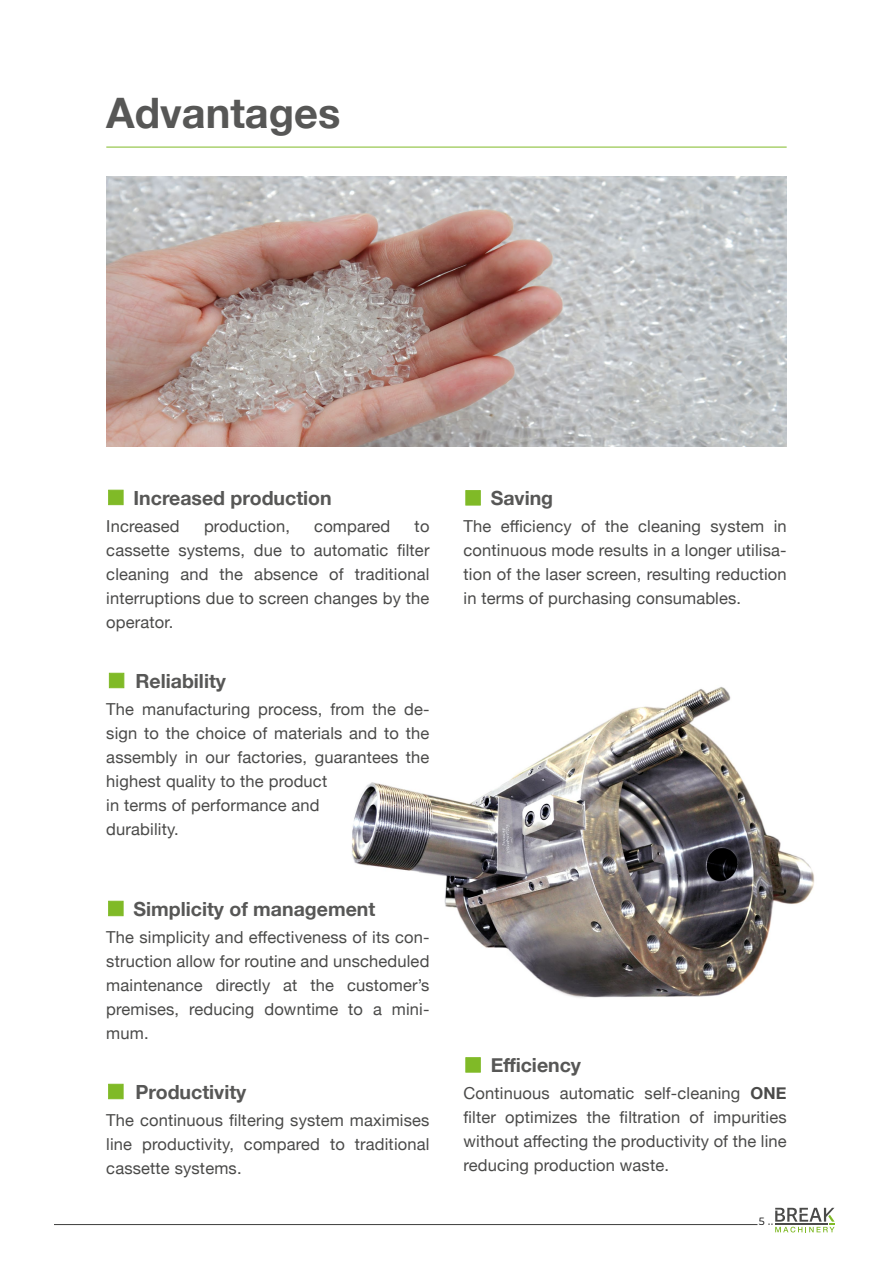
<style>
.page{position:relative;width:893px;height:1263px;background:#fff}
.page>*{position:absolute;margin:0;border:0;box-sizing:border-box;transform-origin:0 0}
.t1{font:700 42px "Helvetica Neue";color:#575756}
.t2{font:700 19.5px "Helvetica Neue";color:#575756}
.t3{font:16.5px/24px "Helvetica Neue";letter-spacing:.01em;color:#4a4a49;text-align:justify}
.t4{font:10.5px "Montserrat";color:#000}
.s1{font-weight:700}
</style>
<div class="page">
<img style="left:352px;top:687px;width:462px;height:311px">
<img style="left:106px;top:176px;width:681px;height:270px">
<hr style="left:54px;top:1224px;width:703px;height:1px;background:#3c3c3b">
<svg style="left:768px;top:1208px;width:67px;height:24px"></svg>
<hr style="left:106px;top:147px;width:681px;height:1px;background:#80ba27">
<div style="left:108px;top:490px;width:15px;height:15px;background:#80ba27;border:1px solid #80ba27"></div>
<div style="left:109px;top:673px;width:15px;height:15px;background:#80ba27;border:1px solid #80ba27"></div>
<div style="left:108px;top:901px;width:15px;height:15px;background:#80ba27;border:1px solid #80ba27"></div>
<div style="left:108px;top:1084px;width:15px;height:15px;background:#80ba27;border:1px solid #80ba27"></div>
<div style="left:465px;top:490px;width:16px;height:15px;background:#80ba27;border:1px solid #80ba27"></div>
<div style="left:465px;top:1057px;width:16px;height:15px;background:#80ba27;border:1px solid #80ba27"></div>
<h1 class="t1" style="left:106px;top:80px;width:236px">Advantages</h1>
<p class="t2" style="left:134px;top:483px;width:200px">Increased production</p>
<p class="t3" style="left:106px;top:515px;width:75px">Increased</p>
<p class="t3" style="left:204px;top:515px;width:88px">production,</p>
<p class="t3" style="left:314px;top:515px;width:78px">compared</p>
<p class="t3" style="left:106px;top:515px;width:325px;text-indent:308px">to cassette systems, due to automatic filter cleaning and the absence of traditional interruptions due to screen changes by the operator.</p>
<p class="t2" style="left:135px;top:666px;width:92px">Reliability</p>
<p class="t3" style="left:106px;top:698px;width:325px;text-align:left">The manufacturing process, from the de&shy;sign to the choice of materials and to the assembly in our factories, guarantees the highest quality to the product<br>in terms of performance and<br>durability.</p>
<p class="t2" style="left:134px;top:894px;width:243px">Simplicity of management</p>
<p class="t3" style="left:106px;top:926px;width:325px">The simplicity and effectiveness of its con&shy;struction allow for routine and unscheduled maintenance directly at the customer’s premises, reducing downtime to a mini&shy;mum.</p>
<p class="t2" style="left:136px;top:1077px;width:112px">Productivity</p>
<p class="t3" style="left:106px;top:1109px;width:325px">The continuous filtering system maximises line productivity, compared to traditional cassette systems.</p>
<p class="t2" style="left:491px;top:483px;width:64px">Saving</p>
<p class="t3" style="left:463px;top:515px;width:325px">The efficiency of the cleaning system in continuous mode results in a longer utilisa&shy;tion of the laser screen, resulting reduction in terms of purchasing consumables.</p>
<p class="t2" style="left:491px;top:1050px;width:92px">Efficiency</p>
<p class="t3" style="left:463px;top:1082px;width:325px">Continuous automatic self-cleaning <span class="s1">ONE </span>filter optimizes the filtration of impurities without affecting the productivity of the line reducing production waste.</p>
<p class="t4" style="left:759px;top:1214px;width:7px">5</p>
</div>
